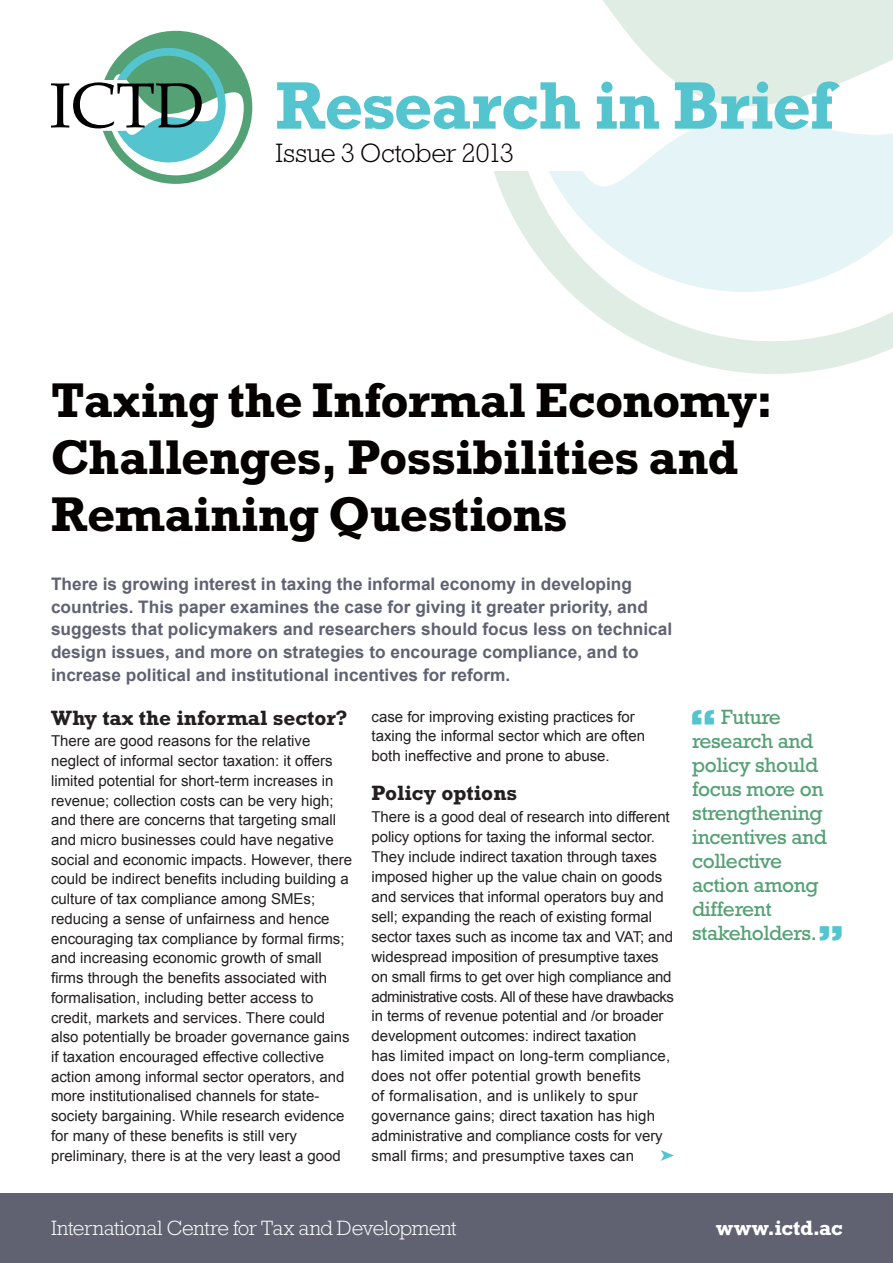
<style>
.page{position:relative;width:893px;height:1263px;background:#fff}
.page>*{position:absolute;margin:0;border:0;box-sizing:border-box;transform-origin:0 0}
.t1{font:700 68.25px "Rockwell Std";letter-spacing:-.015em;color:#54c5cf}
.t2{font:700 49.5px/57px "Rockwell Std";letter-spacing:-.015em;color:#060101}
.t3{font:800 38.1px "Rockwell Std";color:#54c5cf}
.t4{font:300 27px "Rockwell Std";letter-spacing:-.015em;color:#060101}
.t5{font:21px/24px "Rockwell Std";letter-spacing:-.015em;color:#53a174}
.t6{font:300 21px "Rockwell Std";letter-spacing:-.015em;color:#fff}
.t7{font:700 21px "Rockwell Std";color:#231f20}
.t8{font:700 21px "Rockwell Std";letter-spacing:-.005em;color:#fff}
.t9{font:700 17.25px/22.6px "Arial";color:#606272}
.t10{font:15px/19.8px "Arial";color:#231f20}
</style>
<div class="page">
<svg style="left:494px;top:0;width:399px;height:374px"></svg>
<svg style="left:548px;top:118px;width:345px;height:174px;fill:#e5f4f6"></svg>
<svg style="left:51px;top:31px;width:201px;height:153px"></svg>
<div style="left:0;top:1193px;width:893px;height:70px;background:#606272"></div>
<svg style="left:661px;top:1150px;width:13px;height:11px"></svg>
<h1 class="t1" style="left:276px;top:65px;width:560px">Research in Brief</h1>
<h3 class="t4" style="left:276px;top:137px;width:240px">Issue 3 October 2013</h3>
<h2 class="t2" style="left:51px;top:371px;width:724px">Taxing the Informal Economy:<br>Challenges, Possibilities and<br>Remaining Questions</h2>
<p class="t9" style="left:51px;top:573px;width:623px">There is growing interest in taxing the informal economy in developing countries. This paper examines the case for giving it greater priority, and suggests that policymakers and researchers should focus less on technical design issues, and more on strategies to encourage compliance, and to increase political and institutional incentives for reform.</p>
<h3 class="t7" style="left:51px;top:705px;width:298px">Why tax the informal sector?</h3>
<p class="t10" style="left:51px;top:731px;width:302px">There are good reasons for the relative neglect of informal sector taxation: it offers limited potential for short-term increases in revenue; collection costs can be very high; and there are concerns that targeting small and micro businesses could have negative social and economic impacts. However, there could be indirect benefits including building a culture of tax compliance among SMEs; reducing a sense of unfairness and hence encouraging tax compliance by formal firms; and increasing economic growth of small firms through the benefits associated with formalisation, including better access to credit, markets and services. There could also potentially be broader governance gains if taxation encouraged effective collective action among informal sector operators, and more institutionalised channels for state&shy;society bargaining. While research evidence for many of these benefits is still very preliminary, there is at the very least a good</p>
<p class="t10" style="left:372px;top:706px;width:275px">case for improving existing practices for taxing the informal sector which are often both ineffective and prone to abuse.</p>
<h3 class="t7" style="left:372px;top:781px;width:147px">Policy options</h3>
<p class="t10" style="left:372px;top:807px;width:304px">There is a good deal of research into different policy options for taxing the informal sector.<br>They include indirect taxation through taxes imposed higher up the value chain on goods and services that informal operators buy and sell; expanding the reach of existing formal sector taxes such as income tax and VAT; and widespread imposition of presumptive taxes on small firms to get over high compliance and administrative costs. All of these have drawbacks in terms of revenue potential and /or broader development outcomes: indirect taxation<br>has limited impact on long-term compliance, does not offer potential growth benefits<br>of formalisation, and is unlikely to spur governance gains; direct taxation has high administrative and compliance costs for very small firms; and presumptive taxes can</p>
<h3 class="t3" style="left:689px;top:699px;width:29px">“</h3>
<h3 class="t5" style="left:692px;top:705px;width:136px;text-indent:29px">Future research and policy should focus more on strengthening incentives and collective action among different stakeholders.</h3>
<h3 class="t3" style="left:817px;top:915px;width:29px">”</h3>
<h3 class="t6" style="left:51px;top:1216px;width:407px">International Centre for Tax and Development</h3>
<h3 class="t8" style="left:716px;top:1216px;width:128px">www.ictd.ac</h3>
</div>
